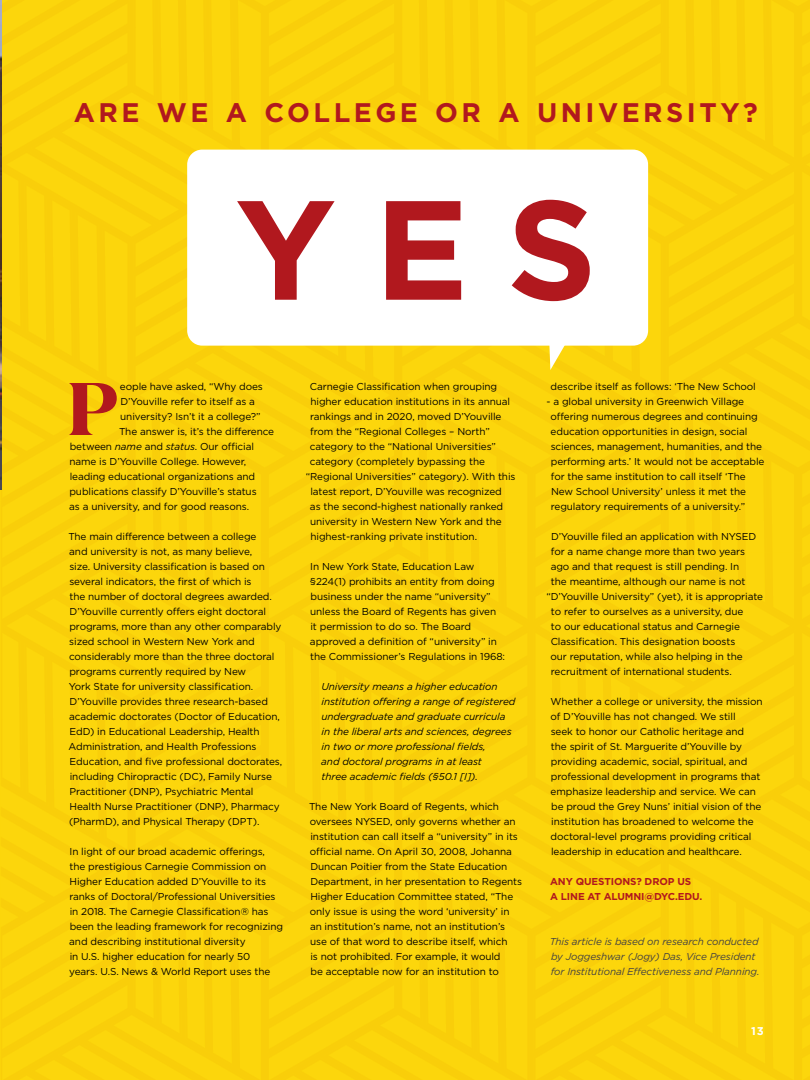
<style>
.page{position:relative;width:810px;height:1080px;background:#fff}
.page>*{position:absolute;margin:0;border:0;box-sizing:border-box;transform-origin:0 0}
.t1{font:700 140.88px "Gotham";color:#b1181e}
.t2{font:700 74.25px "Domaine Display";color:#b1181e}
.t3{font:700 26.88px "Gotham HTF";letter-spacing:.13em;color:#b1181e}
.t4{font:700 11.25px "Gotham";color:#fff}
.t5{font:10px/15px "Gotham";letter-spacing:-.01em;color:#000}
.t6{font:italic 10px/15px "Gotham";letter-spacing:-.01em;color:#000}
.t7{font:italic 10px/15px "Gotham";letter-spacing:-.01em;color:#414042}
.t8{font:700 10px/15px "Gotham";letter-spacing:-.01em;color:#b1181e}
.s1{font-style:italic}
</style>
<div class="page">
<div style="left:2px;top:331px;width:808px;height:68px;background:#fcd60c"></div>
<div style="left:75px;top:361px;width:721px;height:31px;background:#fcd60c"></div>
<div style="left:24px;top:331px;width:772px;height:30px;background:#fcd60c"></div>
<div style="left:2px;top:239px;width:808px;height:92px;background:#fcd60c"></div>
<div style="left:134px;top:271px;width:662px;height:31px;background:#fcd60c"></div>
<div style="left:134px;top:239px;width:662px;height:32px;background:#fcd60c"></div>
<div style="left:2px;top:177px;width:808px;height:62px;background:#fcd60c"></div>
<div style="left:31px;top:177px;width:685px;height:46px;background:#fcd60c"></div>
<div style="left:58px;top:177px;width:684px;height:30px;background:#fcd60c"></div>
<div style="left:83px;top:177px;width:685px;height:15px;background:#fcd60c"></div>
<div style="left:2px;top:114px;width:808px;height:63px;background:#fcd60c"></div>
<div style="left:2px;top:99px;width:808px;height:15px;background:#fcd60c"></div>
<div style="left:2px;top:9px;width:808px;height:90px;background:#fcd60c"></div>
<div style="left:2px;top:0;width:808px;height:9px;background:#fcd60c"></div>
<div style="left:1px;top:1022px;width:809px;height:58px;background:#fcd60c"></div>
<div style="left:1px;top:931px;width:809px;height:91px;background:#fcd60c"></div>
<div style="left:1px;top:792px;width:809px;height:139px;background:#fcd60c"></div>
<div style="left:75px;top:822px;width:721px;height:31px;background:#fcd60c"></div>
<div style="left:24px;top:792px;width:772px;height:30px;background:#fcd60c"></div>
<div style="left:1px;top:639px;width:809px;height:153px;background:#fcd60c"></div>
<div style="left:134px;top:732px;width:662px;height:31px;background:#fcd60c"></div>
<div style="left:134px;top:701px;width:662px;height:31px;background:#fcd60c"></div>
<div style="left:2px;top:639px;width:808px;height:62px;background:#fcd60c"></div>
<div style="left:31px;top:639px;width:685px;height:45px;background:#fcd60c"></div>
<div style="left:58px;top:639px;width:684px;height:30px;background:#fcd60c"></div>
<div style="left:83px;top:639px;width:711px;height:15px;background:#fcd60c"></div>
<div style="left:1px;top:561px;width:809px;height:78px;background:#fcd60c"></div>
<div style="left:1px;top:399px;width:809px;height:162px;background:#fcd60c"></div>
<img style="left:0;top:0;width:2px;height:489px">
<div style="left:187px;top:150px;width:461px;height:196px;background:#fff;border-radius:15px"></div>
<svg style="left:549px;top:345px;width:21px;height:25px"></svg>
<h3 class="t3" style="left:74px;top:97px;width:685px">ARE WE A COLLEGE OR A UNIVERSITY?</h3>
<h1 class="t1" style="left:235px;top:168px;width:363px">YES</h1>
<h2 class="t2" style="left:67px;top:360px;width:52px">P</h2>
<p class="t5" style="left:120px;top:379px;width:144px">eople have asked, “Why does</p>
<p class="t5" style="left:120px;top:394px;width:136px">D’Youville refer to itself as a</p>
<p class="t5" style="left:120px;top:409px;width:142px">university? Isn’t it a college?”</p>
<p class="t5" style="left:119px;top:424px;width:157px">The answer is, it’s the difference</p>
<p class="t5" style="left:70px;top:439px;width:186px">between <span class="s1">name</span> and <span class="s1">status</span>. Our official</p>
<p class="t5" style="left:69px;top:454px;width:178px">name is D’Youville College. However,</p>
<p class="t5" style="left:70px;top:469px;width:187px">leading educational organizations and</p>
<p class="t5" style="left:69px;top:484px;width:189px">publications classify D’Youville’s status</p>
<p class="t5" style="left:69px;top:499px;width:181px">as a university, and for good reasons.</p>
<p class="t5" style="left:68px;top:529px;width:215px">The main difference between a college<br>and university is not, as many believe,<br>size. University classification is based on several indicators, the first of which is<br>the number of doctoral degrees awarded.<br>D’Youville currently offers eight doctoral programs, more than any other comparably sized school in Western New York and considerably more than the three doctoral programs currently required by New<br>York State for university classification.<br>D’Youville provides three research-based academic doctorates (Doctor of Education, EdD) in Educational Leadership, Health Administration, and Health Professions Education, and five professional doctorates, including Chiropractic (DC), Family Nurse Practitioner (DNP), Psychiatric Mental Health Nurse Practitioner (DNP), Pharmacy (PharmD), and Physical Therapy (DPT).</p>
<p class="t5" style="left:69px;top:844px;width:215px">In light of our broad academic offerings, the prestigious Carnegie Commission on Higher Education added D’Youville to its ranks of Doctoral/Professional Universities in 2018. The Carnegie Classification® has been the leading framework for recognizing and describing institutional diversity<br>in U.S. higher education for nearly 50<br>years. U.S. News &amp; World Report uses the</p>
<p class="t5" style="left:310px;top:379px;width:189px">Carnegie Classification when grouping</p>
<p class="t5" style="left:310px;top:394px;width:201px">higher education institutions in its annual</p>
<p class="t5" style="left:310px;top:409px;width:193px">rankings and in 2020, moved D’Youville</p>
<p class="t5" style="left:310px;top:424px;width:181px">from the “Regional Colleges – North”</p>
<p class="t5" style="left:310px;top:439px;width:188px">category to the “National Universities”</p>
<p class="t5" style="left:310px;top:454px;width:177px">category (completely bypassing the</p>
<p class="t5" style="left:306px;top:469px;width:211px">“Regional Universities” category). With this</p>
<p class="t5" style="left:310px;top:484px;width:193px">latest report, D’Youville was recognized</p>
<p class="t5" style="left:310px;top:499px;width:195px">as the second-highest nationally ranked</p>
<p class="t5" style="left:310px;top:514px;width:193px">university in Western New York and the</p>
<p class="t5" style="left:310px;top:529px;width:168px">highest-ranking private institution.</p>
<p class="t5" style="left:310px;top:559px;width:197px">In New York State, Education Law §224(1) prohibits an entity from doing business under the name “university” unless the Board of Regents has given<br>it permission to do so. The Board approved a definition of “university” in the Commissioner’s Regulations in 1968:</p>
<p class="t6" style="left:321px;top:679px;width:196px">University means a higher education institution offering a range of registered undergraduate and graduate curricula in the liberal arts and sciences, degrees in two or more professional fields,<br>and doctoral programs in at least<br>three academic fields (§50.1 [I]).</p>
<p class="t5" style="left:309px;top:799px;width:215px">The New York Board of Regents, which oversees NYSED, only governs whether an institution can call itself a “university” in its official name. On April 30, 2008, Johanna Duncan Poitier from the State Education Department, in her presentation to Regents Higher Education Committee stated, “The only issue is using the word ‘university’ in an institution’s name, not an institution’s use of that word to describe itself, which<br>is not prohibited. For example, it would<br>be acceptable now for an institution to</p>
<p class="t5" style="left:551px;top:379px;width:207px">describe itself as follows: ‘The New School</p>
<p class="t5" style="left:550px;top:394px;width:215px;text-indent:-4px">- a global university in Greenwich Village offering numerous degrees and continuing education opportunities in design, social sciences, management, humanities, and the performing arts.’ It would not be acceptable for the same institution to call itself ‘The New School University’ unless it met the regulatory requirements of a university.”</p>
<p class="t5" style="left:551px;top:529px;width:207px">D’Youville filed an application with NYSED</p>
<p class="t5" style="left:551px;top:544px;width:196px">for a name change more than two years</p>
<p class="t5" style="left:551px;top:559px;width:190px">ago and that request is still pending. In</p>
<p class="t5" style="left:551px;top:574px;width:196px">the meantime, although our name is not</p>
<p class="t5" style="left:547px;top:589px;width:218px">“D’Youville University” (yet), it is appropriate</p>
<p class="t5" style="left:551px;top:604px;width:194px">to refer to ourselves as a university, due</p>
<p class="t5" style="left:551px;top:619px;width:191px">to our educational status and Carnegie</p>
<p class="t5" style="left:551px;top:634px;width:186px">Classification. This designation boosts</p>
<p class="t5" style="left:550px;top:649px;width:194px">our reputation, while also helping in the</p>
<p class="t5" style="left:551px;top:664px;width:182px">recruitment of international students.</p>
<p class="t5" style="left:550px;top:694px;width:214px">Whether a college or university, the mission of D’Youville has not changed. We still<br>seek to honor our Catholic heritage and<br>the spirit of St. Marguerite d’Youville by providing academic, social, spiritual, and professional development in programs that emphasize leadership and service. We can be proud the Grey Nuns’ initial vision of the institution has broadened to welcome the doctoral-level programs providing critical leadership in education and healthcare.</p>
<p class="t8" style="left:550px;top:874px;width:154px">ANY QUESTIONS? DROP US<br>A LINE AT ALUMNI@DYC.EDU.</p>
<p class="t7" style="left:550px;top:934px;width:211px">This article is based on research conducted by Joggeshwar (Jogy) Das, Vice President for Institutional Effectiveness and Planning.</p>
<p class="t4" style="left:751px;top:1025px;width:14px">13</p>
</div>
